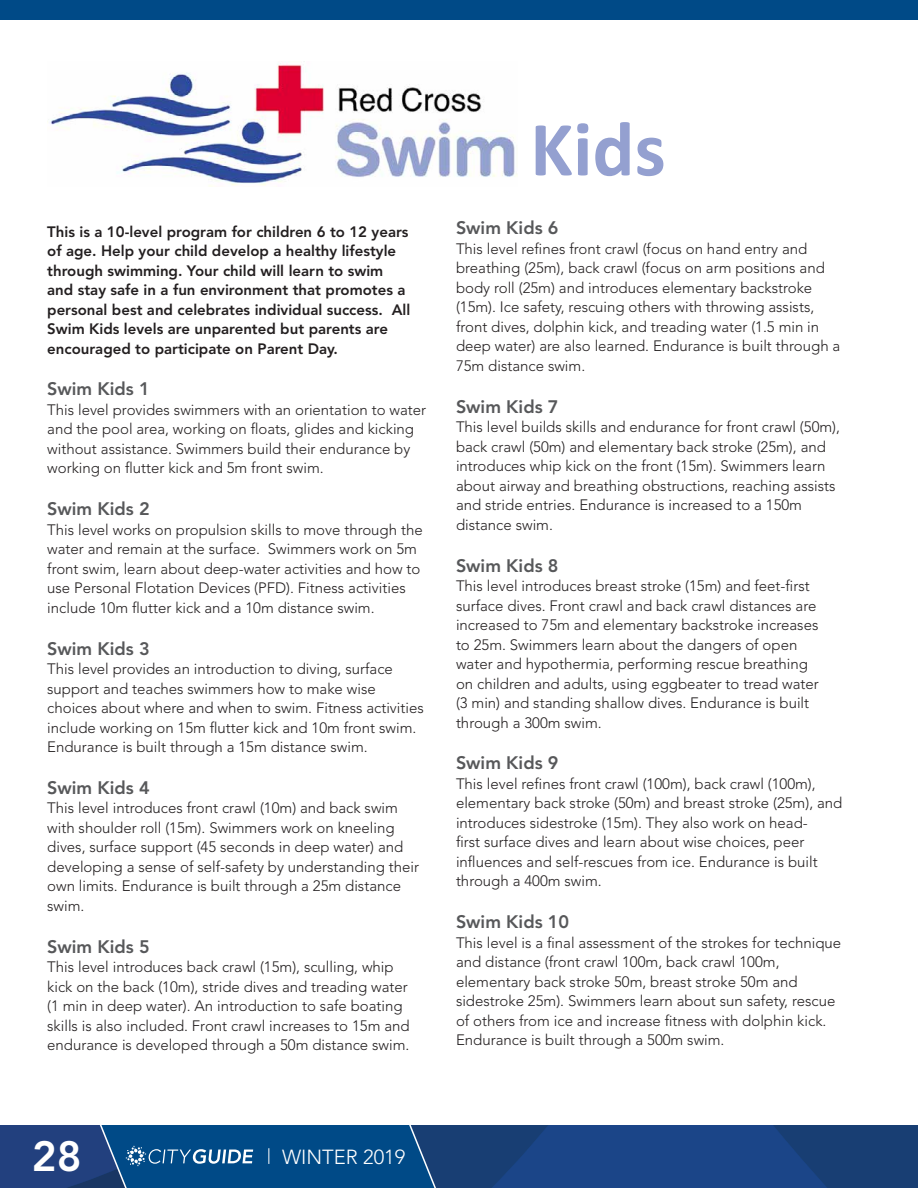
<style>
.page{position:relative;width:918px;height:1188px;background:#fff}
.page>*{position:absolute;margin:0;border:0;box-sizing:border-box;transform-origin:0 0}
.body_copy{font:700 78.45px "Calibri";color:#94a0d0}
.t1{font:800 42px "Avenir LT Std";color:#fff}
.t2{font:300 20.25px "Avenir LT Std";color:#fff}
.heading_5{font:800 18px "Avenir LT Std";color:#57585a}
.body_copy-2{font:300 15px/19.5px "Avenir LT Std";color:#231f20}
.body_copy-3{font:800 15px/19.5px "Avenir LT Std";color:#231f20}
</style>
<div class="page">
<img style="left:47px;top:63px;width:470px;height:124px">
<svg style="left:0;top:19px;width:918px;height:1px"></svg>
<div style="left:0;top:0;width:918px;height:19px;background:#004a87"></div>
<svg style="left:0;top:1125px;width:918px;height:63px;background:#154683"></svg>
<p class="body_copy-3" style="left:47px;top:222px;width:365px">This is a 10-level program for children 6 to 12 years of age. Help your child develop a healthy lifestyle through swimming. Your child will learn to swim and stay safe in a fun environment that promotes a personal best and celebrates individual success. All Swim Kids levels are unparented but parents are encouraged to participate on Parent Day.</p>
<p class="heading_5" style="left:47px;top:379px;width:104px">Swim Kids 1</p>
<p class="body_copy-2" style="left:47px;top:400px;width:381px">This level provides swimmers with an orientation to water and the pool area, working on floats, glides and kicking without assistance. Swimmers build their endurance by working on flutter kick and 5m front swim.</p>
<p class="heading_5" style="left:47px;top:498px;width:104px">Swim Kids 2</p>
<p class="body_copy-2" style="left:47px;top:520px;width:377px">This level works on propulsion skills to move through the water and remain at the surface. Swimmers work on 5m front swim, learn about deep-water activities and how to use Personal Flotation Devices (PFD). Fitness activities include 10m flutter kick and a 10m distance swim.</p>
<p class="heading_5" style="left:47px;top:638px;width:104px">Swim Kids 3</p>
<p class="body_copy-2" style="left:47px;top:659px;width:378px">This level provides an introduction to diving, surface support and teaches swimmers how to make wise choices about where and when to swim. Fitness activities include working on 15m flutter kick and 10m front swim.<br>Endurance is built through a 15m distance swim.</p>
<p class="heading_5" style="left:47px;top:777px;width:104px">Swim Kids 4</p>
<p class="body_copy-2" style="left:47px;top:799px;width:373px">This level introduces front crawl (10m) and back swim with shoulder roll (15m). Swimmers work on kneeling dives, surface support (45 seconds in deep water) and developing a sense of self-safety by understanding their own limits. Endurance is built through a 25m distance swim.</p>
<p class="heading_5" style="left:47px;top:936px;width:104px">Swim Kids 5</p>
<p class="body_copy-2" style="left:47px;top:957px;width:364px">This level introduces back crawl (15m), sculling, whip kick on the back (10m), stride dives and treading water (1 min in deep water). An introduction to safe boating skills is also included. Front crawl increases to 15m and endurance is developed through a 50m distance swim.</p>
<p class="body_copy" style="left:530px;top:99px;width:137px">Kids</p>
<p class="heading_5" style="left:456px;top:217px;width:104px">Swim Kids 6</p>
<p class="body_copy-2" style="left:456px;top:239px;width:386px">This level refines front crawl (focus on hand entry and breathing (25m), back crawl (focus on arm positions and body roll (25m) and introduces elementary backstroke (15m). Ice safety, rescuing others with throwing assists, front dives, dolphin kick, and treading water (1.5 min in deep water) are also learned. Endurance is built through a 75m distance swim.</p>
<p class="heading_5" style="left:456px;top:396px;width:104px">Swim Kids 7</p>
<p class="body_copy-2" style="left:456px;top:417px;width:386px">This level builds skills and endurance for front crawl (50m), back crawl (50m) and elementary back stroke (25m), and introduces whip kick on the front (15m). Swimmers learn about airway and breathing obstructions, reaching assists and stride entries. Endurance is increased to a 150m distance swim.</p>
<p class="heading_5" style="left:456px;top:555px;width:104px">Swim Kids 8</p>
<p class="body_copy-2" style="left:456px;top:576px;width:364px">This level introduces breast stroke (15m) and feet-first surface dives. Front crawl and back crawl distances are increased to 75m and elementary backstroke increases to 25m. Swimmers learn about the dangers of open water and hypothermia, performing rescue breathing on children and adults, using eggbeater to tread water (3 min) and standing shallow dives. Endurance is built through a 300m swim.</p>
<p class="heading_5" style="left:456px;top:753px;width:104px">Swim Kids 9</p>
<p class="body_copy-2" style="left:456px;top:774px;width:388px">This level refines front crawl (100m), back crawl (100m), elementary back stroke (50m) and breast stroke (25m), and introduces sidestroke (15m). They also work on head-<br>first surface dives and learn about wise choices, peer influences and self-rescues from ice. Endurance is built through a 400m swim.</p>
<p class="heading_5" style="left:456px;top:911px;width:115px">Swim Kids 10</p>
<p class="body_copy-2" style="left:456px;top:933px;width:387px">This level is a final assessment of the strokes for technique and distance (front crawl 100m, back crawl 100m, elementary back stroke 50m, breast stroke 50m and sidestroke 25m). Swimmers learn about sun safety, rescue of others from ice and increase fitness with dolphin kick.<br>Endurance is built through a 500m swim.</p>
<h2 class="t1" style="left:32px;top:1131px;width:51px">28</h2>
<h3 class="t2" style="left:282px;top:1145px;width:125px">WINTER 2019</h3>
</div>
